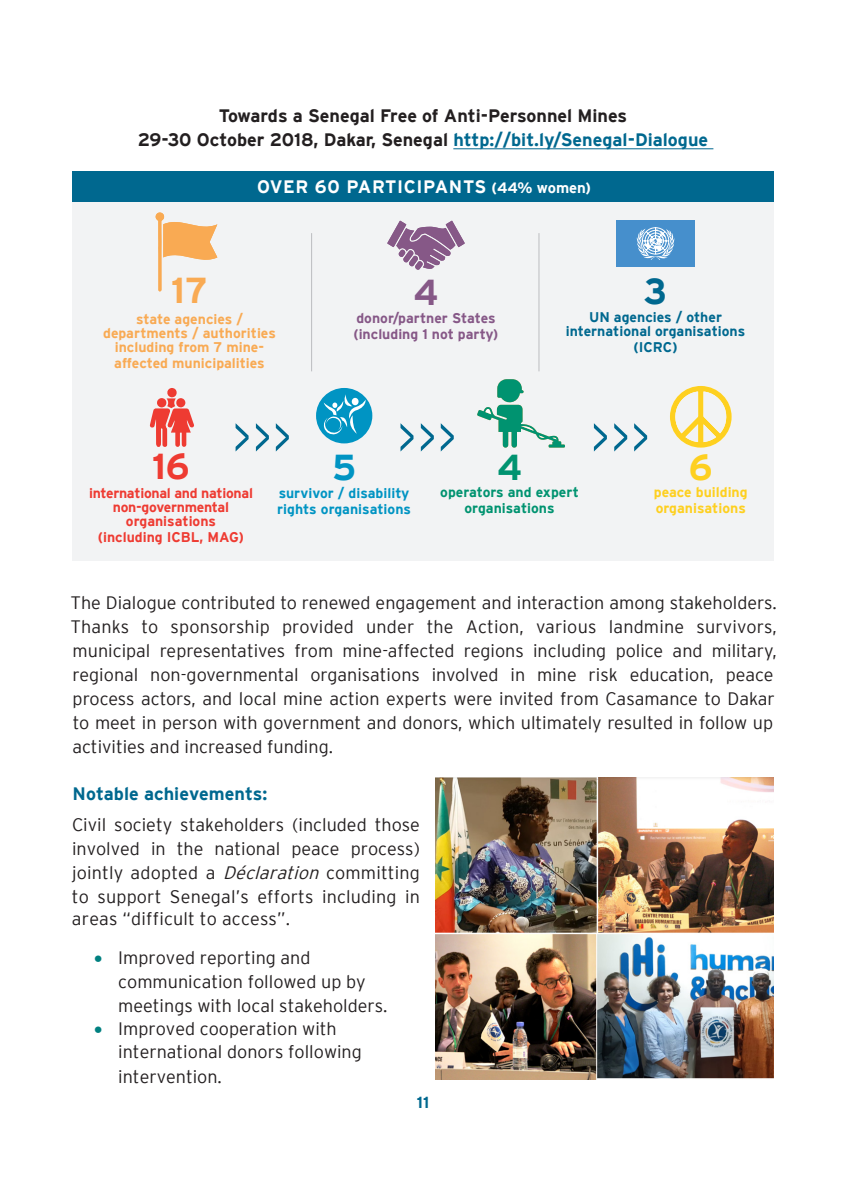
<style>
.page{position:relative;width:846px;height:1188px;background:#fff}
.page>*{position:absolute;margin:0;border:0;box-sizing:border-box;transform-origin:0 0}
.t1{font:300 50.2px "Interstate";color:#00688f}
.t2{font:700 36px "Interstate";color:#ee3b32}
.t3{font:700 36px "Interstate";color:#f9aa53}
.t4{font:700 36px "Interstate";color:#0094c3}
.t5{font:700 36px "Interstate";color:#00688f}
.t6{font:700 36px "Interstate";color:#009370}
.t7{font:700 36px "Interstate";color:#865887}
.t8{font:700 36px "Interstate";color:#fed020}
.t9{font:300 18px/24px "Interstate";color:#231f20}
.t10{font:700 18px/24px "Interstate";color:#231f20;text-align:center}
.t11{font:700 18px "Interstate";letter-spacing:.035em;color:#fff}
.t12{font:700 18px "Interstate";color:#00688f}
.t13{font:700 16px "Interstate";color:#00688f}
.t14{font:700 14px/14px "Interstate";color:#f9aa53;text-align:center}
.t15{font:700 14px/14px "Interstate";letter-spacing:-.02em;color:#ee3b32;text-align:center}
.t16{font:700 14px/14px "Interstate";color:#00688f;text-align:center}
.t17{font:700 14px/16px "Interstate";color:#865887}
.t18{font:700 14px/16px "Interstate";color:#0094c3}
.t19{font:700 14px/16px "Interstate";color:#009370;text-align:center}
.t20{font:700 14px/16px "Interstate";color:#fed020}
.t21{font:700 14px "Interstate";color:#ee3b32}
.s1{color:#00688f}
.s2{font-size:15px}
.s3{font-style:italic}
.s4{color:#008080}
</style>
<div class="page">
<div style="left:72px;top:172px;width:702px;height:389px;background:#f2f3f4"></div>
<hr style="left:453px;top:148px;width:260px;height:1px;background:#00688f">
<img style="left:435px;top:778px;width:339px;height:302px">
<hr style="left:539px;top:233px;width:1px;height:138px;background:#bcbdc0">
<hr style="left:311px;top:233px;width:1px;height:138px;background:#bcbdc0">
<div style="left:167px;top:388px;width:10px;height:9px;background:#ee3b32;border-radius:50%"></div>
<svg style="left:150px;top:398px;width:44px;height:49px"></svg>
<div style="left:316px;top:388px;width:56px;height:55px;background:#0094c3;border-radius:50%"></div>
<svg style="left:323px;top:394px;width:43px;height:41px"></svg>
<svg style="left:616px;top:221px;width:79px;height:46px;background:#62a0d3"></svg>
<svg style="left:155px;top:212px;width:62px;height:79px"></svg>
<svg style="left:387px;top:221px;width:78px;height:49px"></svg>
<div style="left:72px;top:172px;width:702px;height:30px;background:#00688f"></div>
<svg style="left:477px;top:379px;width:88px;height:69px"></svg>
<svg style="left:670px;top:386px;width:62px;height:62px"></svg>
<p class="t10" style="left:138px;top:104px;width:572px">Towards a Senegal Free of Anti-Personnel Mines<br>29-30 October 2018, Dakar, Senegal <span class="s1">http://bit.ly/Senegal-Dialogue</span></p>
<p class="t11" style="left:257px;top:177px;width:336px">OVER 60 PARTICIPANTS <span class="s2">(44% women)</span></p>
<h2 class="t3" style="left:171px;top:270px;width:38px">17</h2>
<p class="t14" style="left:103px;top:312px;width:174px">state agencies / departments / authorities including from 7 mine-</p>
<p class="t14" style="left:114px;top:356px;width:152px">affected municipalities</p>
<h2 class="t7" style="left:414px;top:272px;width:27px">4</h2>
<p class="t17" style="left:354px;top:310px;width:146px">donor/partner States (including 1 not party)</p>
<h2 class="t5" style="left:644px;top:271px;width:25px">3</h2>
<p class="t16" style="left:566px;top:310px;width:181px">UN agencies / other international organisations</p>
<p class="t16" style="left:634px;top:340px;width:45px">(ICRC)</p>
<h1 class="t1" style="left:232px;top:409px;width:61px">&gt;&gt; &gt;</h1>
<h1 class="t1" style="left:397px;top:409px;width:61px">&gt;&gt; &gt;</h1>
<h1 class="t1" style="left:590px;top:409px;width:61px">&gt;&gt; &gt;</h1>
<h2 class="t2" style="left:152px;top:447px;width:39px">16</h2>
<p class="t15" style="left:89px;top:486px;width:165px">international and national non-governmental organisations</p>
<p class="t21" style="left:98px;top:529px;width:148px">(including ICBL, MAG)</p>
<h2 class="t4" style="left:332px;top:447px;width:26px">5</h2>
<p class="t18" style="left:277px;top:485px;width:135px">survivor / disability rights organisations</p>
<h2 class="t6" style="left:497px;top:448px;width:27px">4</h2>
<p class="t19" style="left:440px;top:484px;width:140px">operators and expert organisations</p>
<h2 class="t8" style="left:689px;top:448px;width:25px">6</h2>
<p class="t20" style="left:654px;top:484px;width:95px">peace building organisations</p>
<p class="t9" style="left:71px;top:591px;width:708px">The Dialogue contributed to renewed engagement and interaction among stakeholders.<br>Thanks to sponsorship provided under the Action, various landmine survivors, municipal representatives from mine-affected regions including police and military, regional non-governmental organisations involved in mine risk education, peace process actors, and local mine action experts were invited from Casamance to Dakar to meet in person with government and donors, which ultimately resulted in follow up activities and increased funding.</p>
<p class="t12" style="left:73px;top:784px;width:196px">Notable achievements:</p>
<p class="t9" style="left:72px;top:812px;width:350px;text-align:justify">Civil society stakeholders (included those involved in the national peace process) jointly adopted a <span class="s3">Déclaration</span> committing to support Senegal’s efforts including in areas “difficult to access”.</p>
<p class="t9" style="left:118px;top:946px;width:271px;text-indent:-24px"><span class="s4">•</span> Improved reporting and communication followed up by meetings with local stakeholders.</p>
<p class="t9" style="left:118px;top:1017px;width:245px;text-indent:-24px"><span class="s4">•</span> Improved cooperation with international donors following intervention.</p>
<p class="t13" style="left:417px;top:1093px;width:14px">11</p>
</div>
